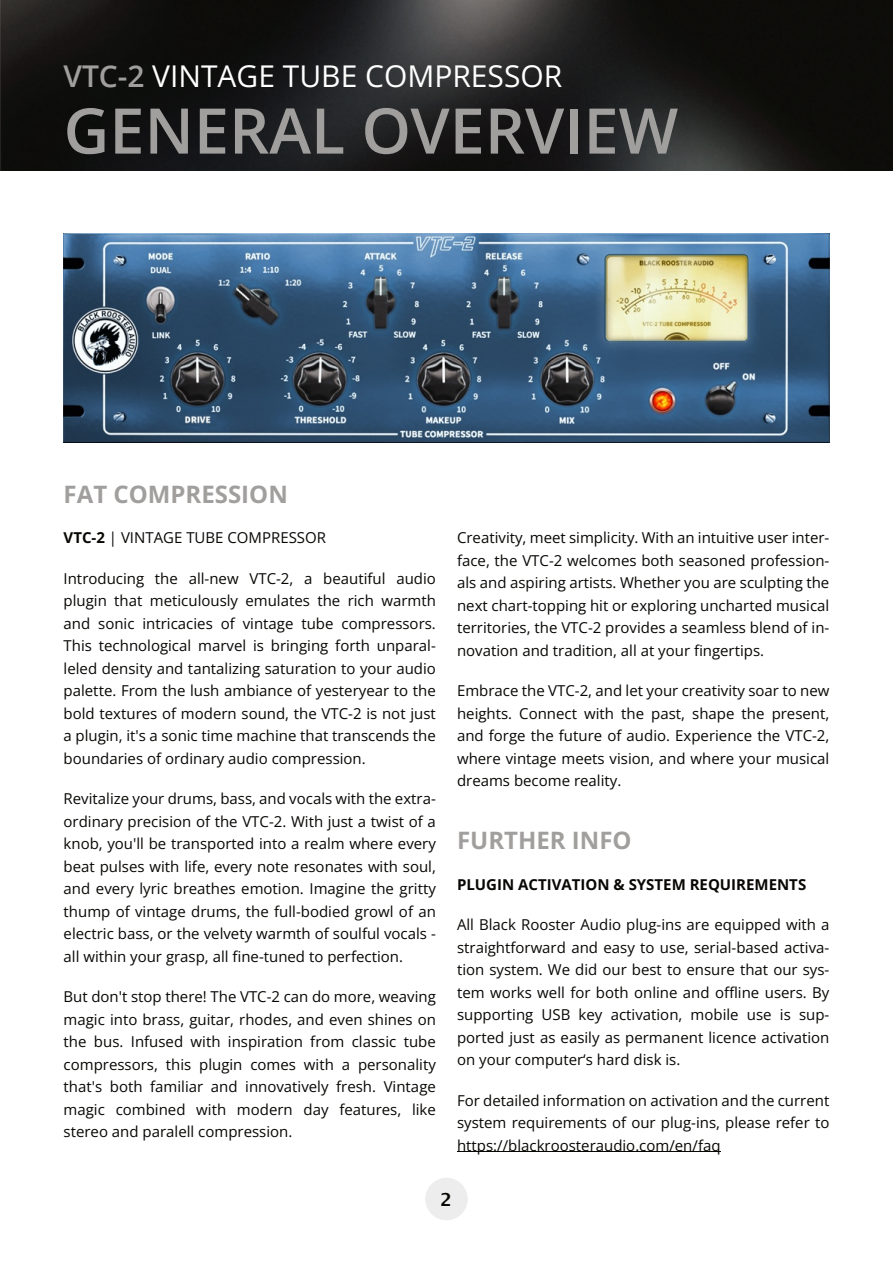
<style>
.page{position:relative;width:893px;height:1263px;background:#fff}
.page>*{position:absolute;margin:0;border:0;box-sizing:border-box;transform-origin:0 0}
.t1{font:600 63px "Open Sans";color:#a19f9e}
.t2{font:30px "Open Sans";color:#fff}
.t3{font:700 24px "Open Sans";color:#a19f9e}
.t4{font:700 18px "Lucida Grande";color:#080704}
.t5{font:15px/22.5px "Open Sans";color:#080704;text-align:justify}
.t6{font:700 15px "Open Sans";color:#080704}
.s1{font-weight:600;color:#a19f9e}
.s2{font-weight:700}
</style>
<div class="page">
<img style="left:0;top:0;width:893px;height:170px">
<div style="left:425px;top:1178px;width:43px;height:42px;background:#ecedec;border-radius:50%"></div>
<hr style="left:457px;top:1152px;width:263px;height:1px;background:#080704">
<img style="left:64px;top:234px;width:765px;height:209px">
<h2 class="t2" style="left:64px;top:55px;width:500px"><span class="s1">VTC-2</span> VINTAGE TUBE COMPRESSOR</h2>
<h1 class="t1" style="left:64px;top:105px;width:616px">GENERAL OVERVIEW</h1>
<h3 class="t3" style="left:64px;top:477px;width:226px">FAT COMPRESSION</h3>
<p class="t5" style="left:64px;top:526px;width:264px"><span class="s2">VTC-2</span> | VINTAGE TUBE COMPRESSOR</p>
<p class="t5" style="left:64px;top:567px;width:374px">Introducing the all-new VTC-2, a beautiful audio plugin that meticulously emulates the rich warmth and sonic intricacies of vintage tube compressors.<br>This technological marvel is bringing forth unparal&shy;leled density and tantalizing saturation to your audio palette. From the lush ambiance of yesteryear to the bold textures of modern sound, the VTC-2 is not just a plugin, it's a sonic time machine that transcends the boundaries of ordinary audio compression.</p>
<p class="t5" style="left:64px;top:787px;width:374px">Revitalize your drums, bass, and vocals with the extra&shy;ordinary precision of the VTC-2. With just a twist of a knob, you'll be transported into a realm where every beat pulses with life, every note resonates with soul, and every lyric breathes emotion. Imagine the gritty thump of vintage drums, the full-bodied growl of an electric bass, or the velvety warmth of soulful vocals - all within your grasp, all fine-tuned to perfection.</p>
<p class="t5" style="left:64px;top:985px;width:374px">But don't stop there! The VTC-2 can do more, weaving magic into brass, guitar, rhodes, and even shines on the bus. Infused with inspiration from classic tube compressors, this plugin comes with a personality that's both familiar and innovatively fresh. Vintage magic combined with modern day features, like stereo and paralell compression.</p>
<p class="t5" style="left:457px;top:526px;width:374px">Creativity, meet simplicity. With an intuitive user inter&shy;face, the VTC-2 welcomes both seasoned profession&shy;als and aspiring artists. Whether you are sculpting the next chart-topping hit or exploring uncharted musical territories, the VTC-2 provides a seamless blend of in&shy;novation and tradition, all at your fingertips.</p>
<p class="t5" style="left:457px;top:679px;width:374px">Embrace the VTC-2, and let your creativity soar to new heights. Connect with the past, shape the present, and forge the future of audio. Experience the VTC-2, where vintage meets vision, and where your musical dreams become reality.</p>
<h3 class="t3" style="left:457px;top:824px;width:176px">FURTHER INFO</h3>
<p class="t6" style="left:457px;top:874px;width:351px">PLUGIN ACTIVATION &amp; SYSTEM REQUIREMENTS</p>
<p class="t5" style="left:457px;top:913px;width:374px">All Black Rooster Audio plug-ins are equipped with a straightforward and easy to use, serial-based activa&shy;tion system. We did our best to ensure that our sys&shy;tem works well for both online and offline users. By supporting USB key activation, mobile use is sup&shy;ported just as easily as permanent licence activation on your computer‘s hard disk is.</p>
<p class="t5" style="left:457px;top:1089px;width:374px">For detailed information on activation and the current system requirements of our plug-ins, please refer to https://blackroosteraudio.com/en/faq</p>
<p class="t4" style="left:440px;top:1191px;width:13px">2</p>
</div>
